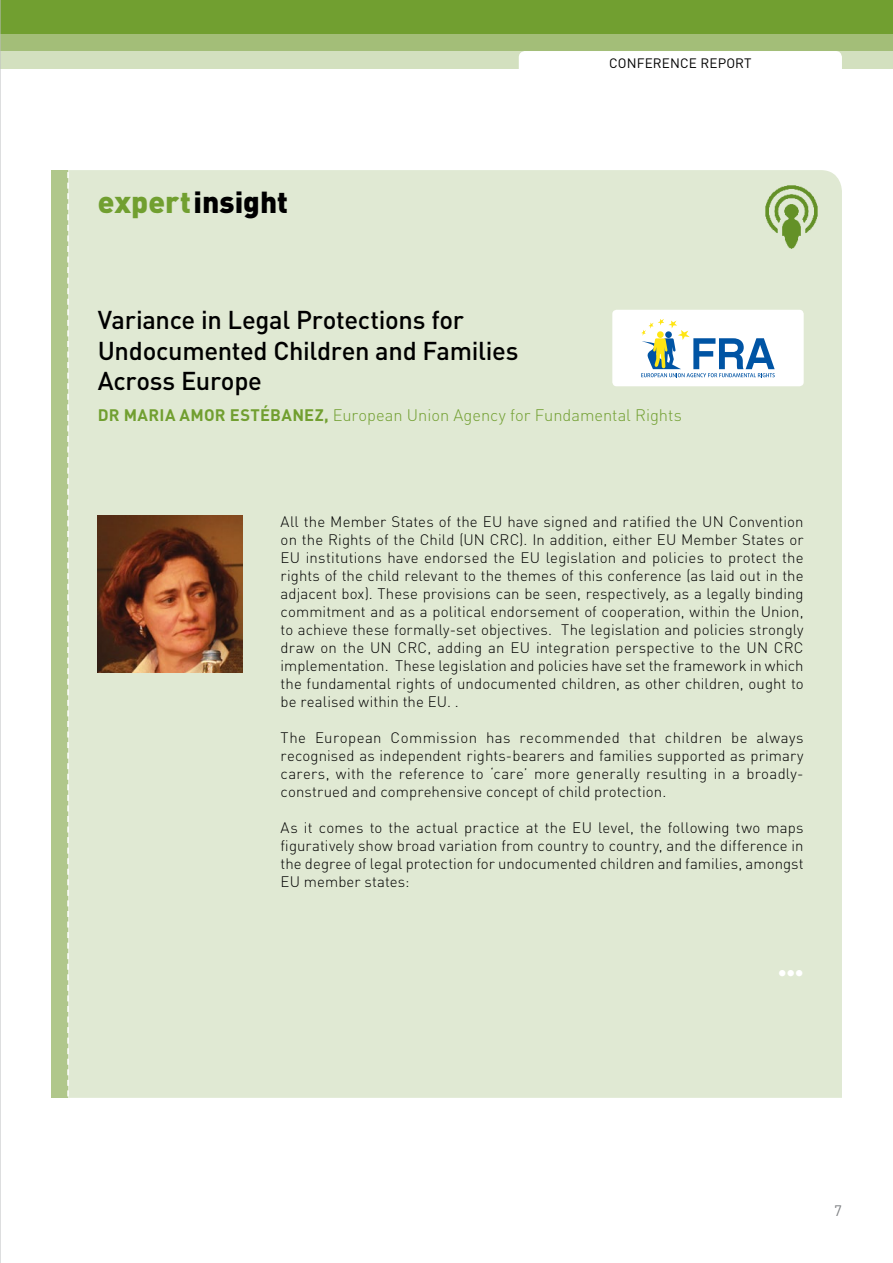
<style>
.page{position:relative;width:893px;height:1263px;background:#fff}
.page>*{position:absolute;margin:0;border:0;box-sizing:border-box;transform-origin:0 0}
.t1{font:900 30px "DIN Pro";color:#000}
.t2{font:900 30px "Proxima Nova";color:#fff}
.t3{font:500 25.5px/30.6px "DIN Pro";letter-spacing:-.01em;color:#000}
.t4{font:300 16.5px "DIN Pro";color:#719f30}
.t5{font:700 16.5px "DIN Pro";color:#719f30}
.t6{font:300 15px/18px "DIN Pro";letter-spacing:.005em;color:#000;text-align:justify}
.t7{font:15px "DIN Pro";color:#808285}
.t8{font:13.5px "DIN Pro";letter-spacing:.01em;color:#000}
.s1{color:#719f30}
.s2{font-weight:700}
</style>
<div class="page">
<div style="left:0;top:0;width:893px;height:34px;background:#719f30"></div>
<div style="left:0;top:34px;width:893px;height:17px;background:#a3be78"></div>
<div style="left:0;top:51px;width:893px;height:17px;background:#d3e0bf"></div>
<div style="left:519px;top:51px;width:323px;height:17px;background:#fff"></div>
<hr style="left:0;top:0;width:1px;height:1263px;background:#bcbec0">
<div style="left:68px;top:170px;width:774px;height:928px;background:#e0e9d3"></div>
<img style="left:761px;top:181px;width:60px;height:70px">
<div style="left:51px;top:170px;width:17px;height:928px;background:#b0c78b"></div>
<svg style="left:67px;top:172px;width:2px;height:924px"></svg>
<img style="left:98px;top:515px;width:144px;height:157px">
<div style="left:612px;top:310px;width:192px;height:76px;background:#fff;border-radius:4px"></div>
<svg style="left:641px;top:319px;width:134px;height:58px"></svg>
<h1 class="t1" style="left:98px;top:182px;width:192px"><span class="s1">expert</span>insight</h1>
<p class="t8" style="left:609px;top:54px;width:144px">CONFERENCE REPORT</p>
<h2 class="t3" style="left:98px;top:304px;width:422px">Variance in Legal Protections for<br>Undocumented Children and Families<br>Across Europe</h2>
<p class="t5" style="left:98px;top:404px;width:51px">DR MARIA</p>
<p class="t5" style="left:180px;top:404px;width:24px">AMOR</p>
<p class="t4" style="left:230px;top:404px;width:454px"><span class="s2">ESTÉBANEZ,</span> European Union Agency for Fundamental Rights</p>
<p class="t6" style="left:281px;top:512px;width:525px">All the Member States of the EU have signed and ratified the UN Convention on the Rights of the Child (UN CRC). In addition, either EU Member States or EU institutions have endorsed the EU legislation and policies to protect the rights of the child relevant to the themes of this conference (as laid out in the adjacent box). These provisions can be seen, respectively, as a legally binding commitment and as a political endorsement of cooperation, within the Union, to achieve these formally-set objectives. The legislation and policies strongly draw on the UN CRC, adding an EU integration perspective to the UN CRC implementation. These legislation and policies have set the framework in which the fundamental rights of undocumented children, as other children, ought to be realised within the EU. .</p>
<p class="t6" style="left:281px;top:728px;width:524px">The European Commission has recommended that children be always recognised as independent rights-bearers and families supported as primary carers, with the reference to ‘care’ more generally resulting in a broadly&shy;construed and comprehensive concept of child protection.</p>
<p class="t6" style="left:281px;top:818px;width:525px">As it comes to the actual practice at the EU level, the following two maps figuratively show broad variation from country to country, and the difference in the degree of legal protection for undocumented children and families, amongst EU member states:</p>
<h1 class="t2" style="left:778px;top:949px;width:27px">…</h1>
<p class="t7" style="left:834px;top:1200px;width:9px">7</p>
</div>
